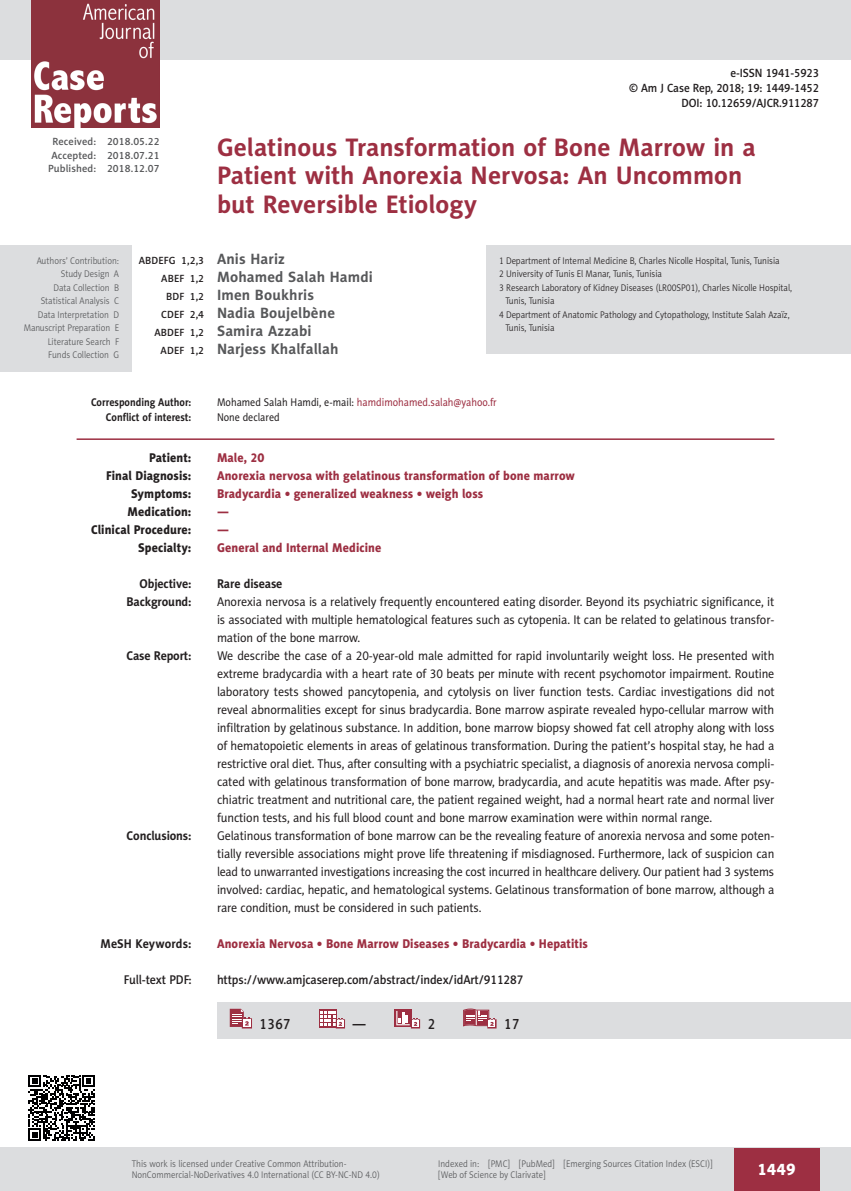
<style>
.page{position:relative;width:851px;height:1191px;background:#fff}
.page>*{position:absolute;margin:0;border:0;box-sizing:border-box;transform-origin:0 0}
.AJCR_Tytul{font:700 25.5px/28.5px "Naomi Sans EFN";color:#9d2f42}
.t1{font:16.5px "Naomi Sans EFN Heavy";color:#fff}
.AJCR_Autorzy{font:700 15px "Naomi Sans EFN";letter-spacing:.01em;color:#57585a}
.AJCR_dane{font:15px "Naomi Sans EFN Medium";letter-spacing:.03em;color:#231f20;scale:.9 1}
.AJCR_Summary_body{font:12.75px/18px "Naomi Sans EFN";letter-spacing:-.01em;color:#231f20;text-align:justify;scale:.95 1}
.AJCR_keywords{font:12.75px "Naomi Sans EFN Heavy";letter-spacing:.005em;color:#9d2f42;scale:.95 1}
.AJCR_keywords-2{font:12.75px "Naomi Sans EFN Heavy";letter-spacing:.005em;color:#231f20;scale:.95 1}
.AJCR_full_text_pdf{font:12.75px "Naomi Sans EFN Medium";letter-spacing:-.01em;color:#231f20;scale:.95 1}
.AJCR_Summary_body-2{font:700 12.75px "Naomi Sans EFN";letter-spacing:-.01em;color:#231f20;scale:.95 1}
.AJCR_keywords-3{font:700 12.75px "Naomi Sans EFN";letter-spacing:.005em;color:#231f20;scale:.95 1}
.AJCR_full_text_pdf-2{font:12px "Naomi Sans EFN Medium";letter-spacing:-.01em;color:#231f20;scale:.95 1}
.AJCR_Adres{font:11.25px "Naomi Sans EFN";color:#9d2f42;scale:.9 1}
.AJCR_Adres-2{font:700 11.25px "Naomi Sans EFN";color:#231f20;scale:.9 1}
.AJCR_Adres-3{font:11.25px "Naomi Sans EFN";color:#231f20;scale:.9 1}
.t2{font:10.5px "Naomi Sans EFN Medium";letter-spacing:.01em;color:#57585a}
.AJCR_Autorzy-2{font:10.5px "Naomi Sans EFN Medium";letter-spacing:.01em;color:#231f20}
.t3{font:9.75px/11.2px "Naomi Sans EFN Light";color:#57585a;scale:.9 1}
.AJCR_Afiliacja{font:9.75px/13.5px "Naomi Sans EFN Light";color:#231f20;scale:.9 1}
.s1{font-family:"Naomi Sans EFN";font-weight:700;font-size:15px;color:#57585a}
.s2{font-family:"Naomi Sans EFN Medium";font-weight:400;font-size:10.5px;color:#231f20}
.s3{color:#231f20}
</style>
<div class="page">
<div style="left:217px;top:1002px;width:633px;height:36px;background:#dcdddf"></div>
<svg style="left:230px;top:1008px;width:22px;height:20px"></svg>
<div style="left:319px;top:1009px;width:17px;height:18px;background:#9d2f42"></div>
<svg style="left:320px;top:1010px;width:25px;height:18px"></svg>
<div style="left:394px;top:1009px;width:18px;height:18px;background:#9d2f42"></div>
<svg style="left:396px;top:1011px;width:24px;height:17px"></svg>
<svg style="left:463px;top:1008px;width:33px;height:20px"></svg>
<hr style="left:77px;top:438px;width:697px;height:2px;background:#9d2f42">
<div style="left:0;top:246px;width:132px;height:126px;background:#dcdddf"></div>
<div style="left:486px;top:246px;width:364px;height:108px;background:#dcdddf"></div>
<svg style="left:28px;top:1075px;width:67px;height:66px"></svg>
<div style="left:0;top:1148px;width:850px;height:43px;background:#dcdddf"></div>
<div style="left:733px;top:1147px;width:86px;height:43px;background:#9d2f42"></div>
<div style="left:0;top:0;width:850px;height:60px;background:#dcdddf"></div>
<img style="left:32px;top:0;width:127px;height:127px">
<p class="AJCR_full_text_pdf-2" style="left:730px;top:66px;width:95px">e-ISSN 1941-5923</p>
<p class="AJCR_full_text_pdf-2" style="left:629px;top:81px;width:201px">© Am J Case Rep, 2018; 19: 1449-1452</p>
<p class="AJCR_full_text_pdf-2" style="left:681px;top:96px;width:146px">DOI: 10.12659/AJCR.911287</p>
<p class="AJCR_Tytul" style="left:217px;top:133px;width:540px">Gelatinous Transformation of Bone Marrow in a<br>Patient with Anorexia Nervosa: An Uncommon but Reversible Etiology</p>
<p class="AJCR_Autorzy-2" style="left:139px;top:254px;width:148px">ABDEFG 1,2,3 <span class="s1">Anis Hariz</span></p>
<p class="AJCR_Autorzy" style="left:161px;top:268px;width:213px"><span class="s2">ABEF 1,2</span> Mohamed Salah Hamdi</p>
<p class="AJCR_Autorzy" style="left:166px;top:286px;width:149px"><span class="s2">BDF 1,2</span> Imen Boukhris</p>
<p class="AJCR_Autorzy" style="left:161px;top:304px;width:175px"><span class="s2">CDEF 2,4</span> Nadia Boujelbène</p>
<p class="AJCR_Autorzy" style="left:154px;top:322px;width:159px"><span class="s2">ABDEF 1,2</span> Samira Azzabi</p>
<p class="AJCR_Autorzy" style="left:161px;top:340px;width:179px"><span class="s2">ADEF 1,2</span> Narjess Khalfallah</p>
<p class="t2" style="left:52px;top:136px;width:109px">Received: 2018.05.22</p>
<p class="t2" style="left:51px;top:149px;width:110px">Accepted: 2018.07.21</p>
<p class="t2" style="left:48px;top:163px;width:113px">Published: 2018.12.07</p>
<p class="t3" style="left:37px;top:255px;width:93px">Authors’ Contribution:</p>
<p class="t3" style="left:61px;top:268px;width:66px">Study Design A</p>
<p class="t3" style="left:53px;top:282px;width:74px">Data Collection B</p>
<p class="t3" style="left:41px;top:295px;width:89px">Statistical Analysis C</p>
<p class="t3" style="left:38px;top:309px;width:92px">Data Interpretation D</p>
<p class="t3" style="left:24px;top:322px;width:107px">Manuscript Preparation E</p>
<p class="t3" style="left:48px;top:336px;width:81px">Literature Search F</p>
<p class="t3" style="left:48px;top:349px;width:80px">Funds Collection G</p>
<p class="AJCR_Afiliacja" style="left:499px;top:254px;width:313px">1 Department of Internal Medicine B, Charles Nicolle Hospital, Tunis, Tunisia</p>
<p class="AJCR_Afiliacja" style="left:499px;top:267px;width:182px">2 University of Tunis El Manar, Tunis, Tunisia</p>
<p class="AJCR_Afiliacja" style="left:505px;top:281px;width:320px;text-indent:-6px">3 Research Laboratory of Kidney Diseases (LR00SP01), Charles Nicolle Hospital,<br>Tunis, Tunisia</p>
<p class="AJCR_Afiliacja" style="left:505px;top:308px;width:317px;text-indent:-6px">4 Department of Anatomic Pathology and Cytopathology, Institute Salah Azaïz,<br>Tunis, Tunisia</p>
<p class="AJCR_Adres-2" style="left:91px;top:395px;width:113px">Corresponding Author:</p>
<p class="AJCR_Adres" style="left:217px;top:395px;width:312px"><span class="s3">Mohamed Salah Hamdi, e-mail:</span> hamdimohamed.salah@yahoo.fr</p>
<p class="AJCR_Adres-2" style="left:106px;top:411px;width:97px">Conflict of interest:</p>
<p class="AJCR_Adres-3" style="left:217px;top:411px;width:71px">None declared</p>
<p class="AJCR_keywords-2" style="left:149px;top:450px;width:46px">Patient:</p>
<p class="AJCR_keywords" style="left:217px;top:450px;width:51px">Male, 20</p>
<p class="AJCR_keywords-2" style="left:106px;top:468px;width:91px">Final Diagnosis:</p>
<p class="AJCR_keywords" style="left:217px;top:468px;width:378px">Anorexia nervosa with gelatinous transformation of bone marrow</p>
<p class="AJCR_keywords-2" style="left:131px;top:486px;width:65px">Symptoms:</p>
<p class="AJCR_keywords" style="left:217px;top:486px;width:282px">Bradycardia • generalized weakness • weigh loss</p>
<p class="AJCR_keywords-2" style="left:128px;top:504px;width:69px">Medication:</p>
<p class="AJCR_keywords" style="left:217px;top:504px;width:14px">—</p>
<p class="AJCR_keywords-2" style="left:91px;top:522px;width:107px">Clinical Procedure:</p>
<p class="AJCR_keywords" style="left:217px;top:522px;width:14px">—</p>
<p class="AJCR_keywords-2" style="left:138px;top:540px;width:58px">Specialty:</p>
<p class="AJCR_keywords" style="left:217px;top:540px;width:174px">General and Internal Medicine</p>
<p class="AJCR_Summary_body-2" style="left:139px;top:576px;width:56px">Objective:</p>
<p class="AJCR_Summary_body-2" style="left:217px;top:576px;width:70px">Rare disease</p>
<p class="AJCR_Summary_body-2" style="left:126px;top:594px;width:70px">Background:</p>
<p class="AJCR_Summary_body" style="left:217px;top:593px;width:588px">Anorexia nervosa is a relatively frequently encountered eating disorder. Beyond its psychiatric significance, it is associated with multiple hematological features such as cytopenia. It can be related to gelatinous transfor&shy;mation of the bone marrow.</p>
<p class="AJCR_Summary_body-2" style="left:126px;top:648px;width:70px">Case Report:</p>
<p class="AJCR_Summary_body" style="left:217px;top:647px;width:588px">We describe the case of a 20-year-old male admitted for rapid involuntarily weight loss. He presented with extreme bradycardia with a heart rate of 30 beats per minute with recent psychomotor impairment. Routine laboratory tests showed pancytopenia, and cytolysis on liver function tests. Cardiac investigations did not reveal abnormalities except for sinus bradycardia. Bone marrow aspirate revealed hypo-cellular marrow with infiltration by gelatinous substance. In addition, bone marrow biopsy showed fat cell atrophy along with loss of hematopoietic elements in areas of gelatinous transformation. During the patient’s hospital stay, he had a restrictive oral diet. Thus, after consulting with a psychiatric specialist, a diagnosis of anorexia nervosa compli&shy;cated with gelatinous transformation of bone marrow, bradycardia, and acute hepatitis was made. After psy&shy;chiatric treatment and nutritional care, the patient regained weight, had a normal heart rate and normal liver function tests, and his full blood count and bone marrow examination were within normal range.</p>
<p class="AJCR_Summary_body-2" style="left:127px;top:828px;width:70px">Conclusions:</p>
<p class="AJCR_Summary_body" style="left:217px;top:827px;width:588px">Gelatinous transformation of bone marrow can be the revealing feature of anorexia nervosa and some poten&shy;tially reversible associations might prove life threatening if misdiagnosed. Furthermore, lack of suspicion can lead to unwarranted investigations increasing the cost incurred in healthcare delivery. Our patient had 3 systems involved: cardiac, hepatic, and hematological systems. Gelatinous transformation of bone marrow, although a rare condition, must be considered in such patients.</p>
<p class="AJCR_keywords-3" style="left:100px;top:936px;width:97px">MeSH Keywords:</p>
<p class="AJCR_keywords" style="left:217px;top:936px;width:392px">Anorexia Nervosa • Bone Marrow Diseases • Bradycardia • Hepatitis</p>
<p class="AJCR_full_text_pdf" style="left:124px;top:972px;width:73px">Full-text PDF:</p>
<p class="AJCR_full_text_pdf" style="left:217px;top:972px;width:324px">https://www.amjcaserep.com/abstract/index/idArt/911287</p>
<p class="AJCR_dane" style="left:259px;top:1014px;width:36px">1367</p>
<p class="AJCR_dane" style="left:352px;top:1014px;width:16px">—</p>
<p class="AJCR_dane" style="left:427px;top:1014px;width:10px">2</p>
<p class="AJCR_dane" style="left:504px;top:1014px;width:19px">17</p>
<p class="t3" style="left:132px;top:1158px;width:277px">This work is licensed under Creative Common Attribution-<br>NonCommercial-NoDerivatives 4.0 International (CC BY-NC-ND 4.0)</p>
<p class="t3" style="left:438px;top:1158px;width:306px">Indexed in: [PMC] [PubMed] [Emerging Sources Citation Index (ESCI)] [Web of Science by Clarivate]</p>
<p class="t1" style="left:757px;top:1159px;width:40px">1449</p>
</div>
